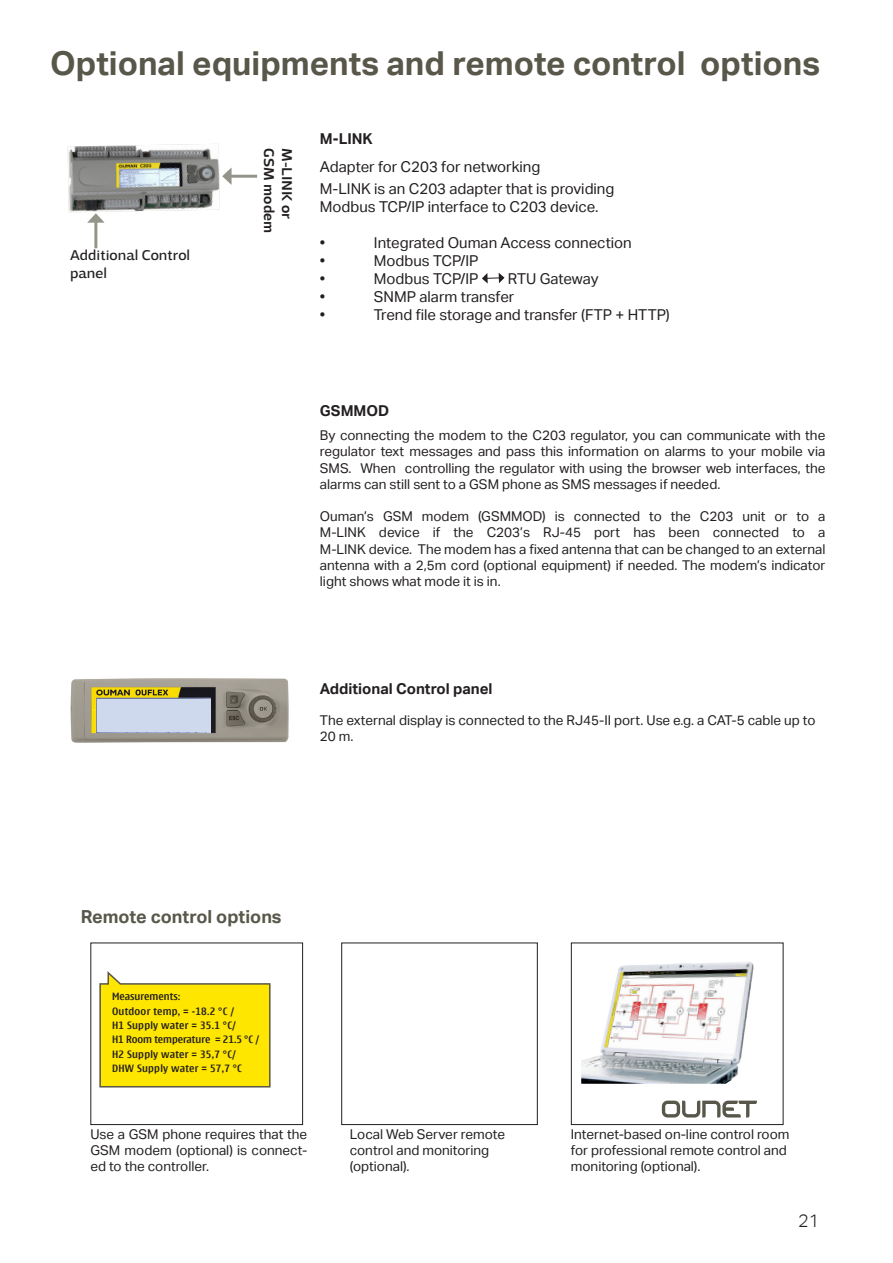
<style>
.page{position:relative;width:893px;height:1263px;background:#fff}
.page>*{position:absolute;margin:0;border:0;box-sizing:border-box;transform-origin:0 0}
.Otsikko{font:700 33px "Aktiv Grotesk";color:#58574a}
.Otsikko-2{font:700 18px "Aktiv Grotesk";color:#58574a}
.t1{font:300 18px "Aktiv Grotesk";color:#231f20}
.t2{font:15px/18px "Aktiv Grotesk";color:#231f20}
.Kannen_palkkitekstit{font:700 15px "Aktiv Grotesk";color:#231f20}
.Ingressi{font:15px/18px "Adria Grotesk";color:#231f20}
.Ingressi-2{font:500 15px "Adria Grotesk";color:#231f20}
.Leipäteksti{font:13.5px/16.2px "Aktiv Grotesk";color:#231f20;text-align:justify}
.t3{font:600 10.05px/14.4px "Nokia Sans S60";letter-spacing:.025em;color:#231f20}
.t4{font:600 10.05px "Nokia Sans S60";letter-spacing:-.005em;color:#231f20}
.t5{font:600 10.05px "Nokia Sans S60";color:#231f20}
</style>
<div class="page">
<svg style="left:482px;top:273px;width:22px;height:11px"></svg>
<div style="left:90px;top:942px;width:213px;height:183px;border:1px solid #231f20"></div>
<div style="left:571px;top:942px;width:212px;height:183px;border:1px solid #231f20"></div>
<div style="left:341px;top:942px;width:197px;height:183px;border:1px solid #231f20"></div>
<svg style="left:662px;top:1100px;width:95px;height:17px"></svg>
<img style="left:581px;top:962px;width:173px;height:122px">
<svg style="left:99px;top:971px;width:172px;height:117px;background:#f7e21f"></svg>
<img style="left:70px;top:678px;width:219px;height:65px">
<div style="left:97px;top:699px;width:113px;height:32px;background:#cfd9ed"></div>
<hr style="left:94px;top:220px;width:3px;height:28px;background:#94948a">
<hr style="left:229px;top:175px;width:28px;height:3px;background:#94948a">
<svg style="left:68px;top:144px;width:164px;height:79px"></svg>
<p class="Otsikko" style="left:50px;top:44px;width:771px">Optional equipments and remote control options</p>
<p class="Ingressi" style="left:70px;top:246px;width:122px">Additional Control panel</p>
<p class="Ingressi-2" style="left:278px;top:148px;width:87px;rotate:90deg">GSM modem</p>
<p class="Ingressi-2" style="left:296px;top:148px;width:73px;rotate:90deg">M-LINK or</p>
<p class="Kannen_palkkitekstit" style="left:320px;top:130px;width:54px">M-LINK</p>
<p class="t2" style="left:320px;top:158px;width:222px">Adapter for C203 for networking</p>
<p class="t2" style="left:320px;top:179px;width:296px">M-LINK is an C203 adapter that is providing<br>Modbus TCP/IP interface to C203 device.</p>
<p class="t2" style="left:320px;top:233px;width:7px">•</p>
<p class="t2" style="left:374px;top:233px;width:259px">Integrated Ouman Access connection</p>
<p class="t2" style="left:320px;top:251px;width:7px">•</p>
<p class="t2" style="left:374px;top:251px;width:106px">Modbus TCP/IP</p>
<p class="t2" style="left:320px;top:269px;width:7px">•</p>
<p class="t2" style="left:374px;top:269px;width:106px">Modbus TCP/IP</p>
<p class="t2" style="left:508px;top:269px;width:92px">RTU Gateway</p>
<p class="t2" style="left:320px;top:287px;width:7px">•</p>
<p class="t2" style="left:374px;top:287px;width:142px">SNMP alarm transfer</p>
<p class="t2" style="left:320px;top:305px;width:7px">•</p>
<p class="t2" style="left:374px;top:305px;width:297px">Trend file storage and transfer (FTP + HTTP)</p>
<p class="Kannen_palkkitekstit" style="left:320px;top:402px;width:71px">GSMMOD</p>
<p class="Leipäteksti" style="left:320px;top:427px;width:507px">By connecting the modem to the C203 regulator, you can communicate with the regulator text messages and pass this information on alarms to your mobile via SMS. When controlling the regulator with using the browser web interfaces, the alarms can still sent to a GSM phone as SMS messages if needed.</p>
<p class="Leipäteksti" style="left:320px;top:508px;width:507px">Ouman’s GSM modem (GSMMOD) is connected to the C203 unit or to a M-LINK device if the C203’s RJ-45 port has been connected to a M-LINK device. The modem has a fixed antenna that can be changed to an external antenna with a 2,5m cord (optional equipment) if needed. The modem’s indicator light shows what mode it is in.</p>
<p class="Kannen_palkkitekstit" style="left:320px;top:680px;width:174px">Additional Control panel</p>
<p class="Leipäteksti" style="left:320px;top:712px;width:497px">The external display is connected to the RJ45-II port. Use e.g. a CAT-5 cable up to</p>
<p class="Leipäteksti" style="left:320px;top:728px;width:35px">20 m.</p>
<p class="Otsikko-2" style="left:81px;top:906px;width:202px">Remote control options</p>
<p class="t5" style="left:112px;top:991px;width:70px">Measurements:</p>
<p class="t3" style="left:112px;top:1004px;width:124px">Outdoor temp, = -18.2 °C /</p>
<p class="t3" style="left:112px;top:1018px;width:126px">H1 Supply water = 35.1 °C/</p>
<p class="t4" style="left:112px;top:1034px;width:149px">H1 Room temperature = 21.5 °C /</p>
<p class="t3" style="left:112px;top:1047px;width:131px">H2 Supply water = 35,7 °C/<br>DHW Supply water = 57,7 °C</p>
<p class="Leipäteksti" style="left:90px;top:1126px;width:218px">Use a GSM phone requires that the GSM modem (optional) is connect&shy;ed to the controller.</p>
<p class="Leipäteksti" style="left:350px;top:1126px;width:157px;text-align:left">Local Web Server remote control and monitoring (optional).</p>
<p class="Leipäteksti" style="left:571px;top:1126px;width:220px;text-align:left">Internet-based on-line control room for professional remote control and monitoring (optional).</p>
<h2 class="t1" style="left:798px;top:1210px;width:23px">21</h2>
</div>
